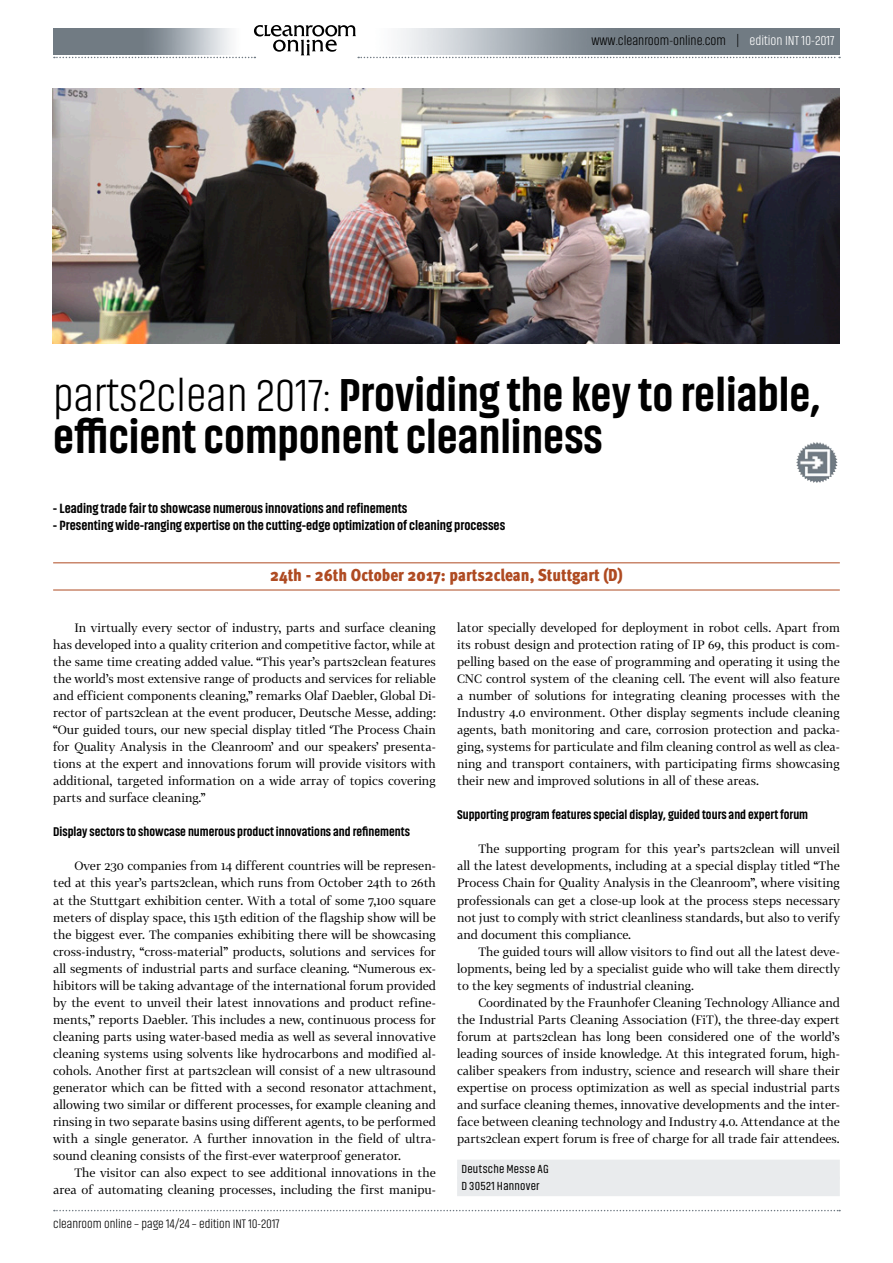
<style>
.page{position:relative;width:893px;height:1263px;background:#fff}
.page>*{position:absolute;margin:0;border:0;box-sizing:border-box;transform-origin:0 0}
.t1{font:800 46.5px/42px "Akhand";color:#000}
.t2{font:900 condensed 17.25px "Meta OT";color:#af4b22}
.t3{font:800 13.5px "Akhand";color:#000}
.t4{font:300 13.5px "Akhand";color:#000}
.t5{font:800 12.75px "Akhand";color:#000}
.t6{font:300 12.75px "Akhand";color:#000}
.t7{font:12px/17px "Tabac G2";color:#000;text-align:justify}
.t8{font:12px/17px "Akhand";letter-spacing:.025em;color:#000}
.s1{color:#fff}
.s2{font-weight:300}
</style>
<div class="page">
<svg style="left:54px;top:1210px;width:786px;height:1px"></svg>
<svg style="left:54px;top:25px;width:786px;height:33px"></svg>
<img style="left:52px;top:88px;width:788px;height:255px">
<div style="left:457px;top:1160px;width:383px;height:19px;background:#e9ebed"></div>
<div style="left:457px;top:1177px;width:383px;height:19px;background:#e9ebed"></div>
<img style="left:796px;top:442px;width:42px;height:41px">
<hr style="left:53px;top:563px;width:787px;height:1px;background:#af4b22">
<hr style="left:53px;top:590px;width:787px;height:1px;background:#af4b22">
<p class="t4" style="left:591px;top:34px;width:245px">www.cleanroom-online.com | <span class="s1">edition INT 10-2017</span></p>
<h1 class="t1" style="left:53px;top:374px;width:769px"><span class="s2">parts2clean 2017:</span> Providing the key to reliable, efficient component cleanliness</h1>
<p class="t3" style="left:53px;top:501px;width:356px">- Leading trade fair to showcase numerous innovations and refinements</p>
<p class="t3" style="left:53px;top:518px;width:454px">- Presenting wide-ranging expertise on the cutting-edge optimization of cleaning processes</p>
<h2 class="t2" style="left:270px;top:564px;width:354px">24th - 26th October 2017: parts2clean, Stuttgart (D)</h2>
<p class="t7" style="left:53px;top:619px;width:384px;text-indent:21px">In virtually every sector of industry, parts and surface cleaning has developed into a quality criterion and competitive factor, while at the same time creating added value. “This year’s parts2clean features the world’s most extensive range of products and services for reliable and efficient components cleaning,” remarks Olaf Daebler, Global Di&shy;rector of parts2clean at the event producer, Deutsche Messe, adding: “Our guided tours, our new special display titled ‘The Process Chain for Quality Analysis in the Cleanroom’ and our speakers’ presenta&shy;tions at the expert and innovations forum will provide visitors with additional, targeted information on a wide array of topics covering parts and surface cleaning.”</p>
<p class="t5" style="left:53px;top:825px;width:358px">Display sectors to showcase numerous product innovations and refinements</p>
<p class="t7" style="left:53px;top:857px;width:384px;text-indent:21px">Over 230 companies from 14 different countries will be represen&shy;ted at this year’s parts2clean, which runs from October 24th to 26th at the Stuttgart exhibition center. With a total of some 7,100 square meters of display space, this 15th edition of the flagship show will be the biggest ever. The companies exhibiting there will be showcasing cross-industry, “cross-material” products, solutions and services for all segments of industrial parts and surface cleaning. “Numerous ex&shy;hibitors will be taking advantage of the international forum provided by the event to unveil their latest innovations and product refine&shy;ments,” reports Daebler. This includes a new, continuous process for cleaning parts using water-based media as well as several innovative cleaning systems using solvents like hydrocarbons and modified al&shy;cohols. Another first at parts2clean will consist of a new ultrasound generator which can be fitted with a second resonator attachment, allowing two similar or different processes, for example cleaning and rinsing in two separate basins using different agents, to be performed with a single generator. A further innovation in the field of ultra&shy;sound cleaning consists of the first-ever waterproof generator.</p>
<p class="t7" style="left:53px;top:1163px;width:384px;text-align:right">The visitor can also expect to see additional innovations in the area of automating cleaning processes, including the first manipu-</p>
<p class="t6" style="left:53px;top:1217px;width:228px">cleanroom online – page 14/24 – edition INT 10-2017</p>
<p class="t7" style="left:457px;top:619px;width:384px">lator specially developed for deployment in robot cells. Apart from its robust design and protection rating of IP 69, this product is com&shy;pelling based on the ease of programming and operating it using the CNC control system of the cleaning cell. The event will also feature a number of solutions for integrating cleaning processes with the Industry 4.0 environment. Other display segments include cleaning agents, bath monitoring and care, corrosion protection and packa&shy;ging, systems for particulate and film cleaning control as well as clea&shy;ning and transport containers, with participating firms showcasing their new and improved solutions in all of these areas.</p>
<p class="t5" style="left:457px;top:808px;width:353px">Supporting program features special display, guided tours and expert forum</p>
<p class="t7" style="left:457px;top:840px;width:384px;text-indent:21px">The supporting program for this year’s parts2clean will unveil all the latest developments, including at a special display titled “The Process Chain for Quality Analysis in the Cleanroom”, where visiting professionals can get a close-up look at the process steps necessary not just to comply with strict cleanliness standards, but also to verify and document this compliance.</p>
<p class="t7" style="left:457px;top:942px;width:384px;text-indent:21px">The guided tours will allow visitors to find out all the latest deve&shy;lopments, being led by a specialist guide who will take them directly to the key segments of industrial cleaning.</p>
<p class="t7" style="left:457px;top:993px;width:384px;text-indent:21px">Coordinated by the Fraunhofer Cleaning Technology Alliance and the Industrial Parts Cleaning Association (FiT), the three-day expert forum at parts2clean has long been considered one of the world’s leading sources of inside knowledge. At this integrated forum, high&shy;caliber speakers from industry, science and research will share their expertise on process optimization as well as special industrial parts and surface cleaning themes, innovative developments and the inter&shy;face between cleaning technology and Industry 4.0. Attendance at the parts2clean expert forum is free of charge for all trade fair attendees.</p>
<p class="t8" style="left:461px;top:1160px;width:89px">Deutsche Messe AG<br>D 30521 Hannover</p>
</div>
